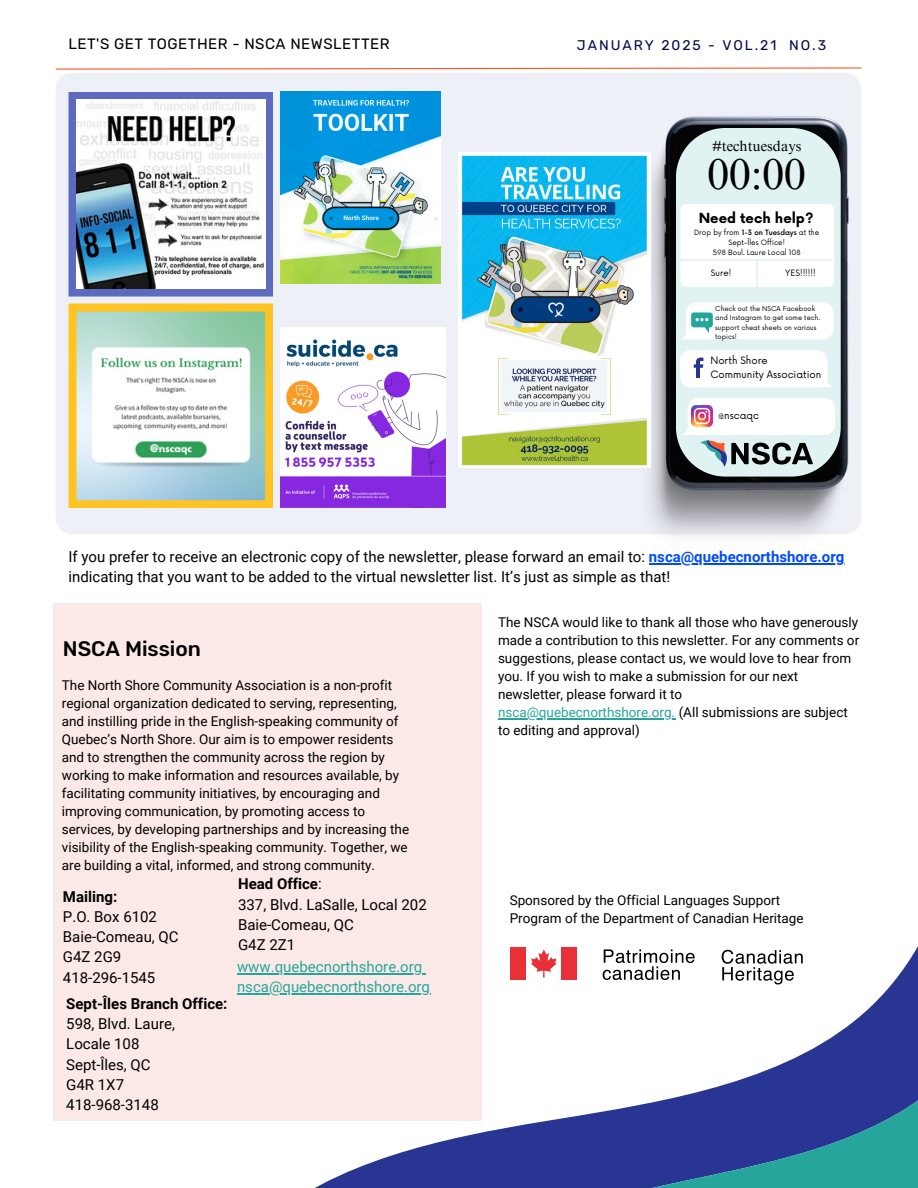
<style>
.page{position:relative;width:918px;height:1188px;background:#fff}
.page>*{position:absolute;margin:0;border:0;box-sizing:border-box;transform-origin:0 0}
.t1{font:43.2px "Times NRMT Pro";color:#000}
.t2{font:500 21px "Rubik";color:#000}
.t3{font:15px/20.2px "Roboto";color:#000}
.t4{font:15px "Roboto";color:#26a69a}
.t5{font:15px "Rubik";letter-spacing:.035em;color:#000}
.t6{font:14.7px "Times NRMT Pro";color:#000}
.t7{font:13.95px "Rubik";letter-spacing:.14em;color:#030950}
.t8{font:700 13.65px "Now";color:#000}
.t9{font:13.5px/18px "Roboto";color:#000}
.t10{font:9.9px "Now";color:#000}
.t11{font:8.55px "Now";color:#000}
.t12{font:7.05px/9.9px "Now";color:#000;text-align:center}
.t13{font:6.6px/9.3px "Now";color:#000}
.s1{font-weight:500}
.s2{font-weight:700;color:#004bff}
.s3{color:#26a69a}
.s4{font-weight:700}
</style>
<div class="page">
<svg style="left:55px;top:67px;width:807px;height:3px"></svg>
<svg style="left:315px;top:946px;width:603px;height:242px"></svg>
<svg style="left:365px;top:966px;width:553px;height:222px"></svg>
<div style="left:56px;top:73px;width:805px;height:461px;background:#e8eaf6;border-radius:17px"></div>
<div style="left:54px;top:604px;width:428px;height:517px;background:#fbe9e7"></div>
<hr style="left:237px;top:973px;width:185px;height:1px;background:#26a69a">
<hr style="left:237px;top:993px;width:193px;height:1px;background:#26a69a">
<svg style="left:69px;top:92px;width:204px;height:205px;background:#6c79c3"></svg>
<img style="left:77px;top:100px;width:188px;height:188px">
<svg style="left:69px;top:304px;width:204px;height:204px;background:#d0ddc1"></svg>
<img style="left:280px;top:92px;width:160px;height:191px">
<img style="left:638px;top:116px;width:211px;height:420px">
<svg style="left:676px;top:128px;width:165px;height:349px"></svg>
<div style="left:680px;top:204px;width:154px;height:83px;background:#fff"></div>
<svg style="left:680px;top:302px;width:154px;height:37px;background:#f1f9f8"></svg>
<svg style="left:682px;top:398px;width:153px;height:69px"></svg>
<svg style="left:680px;top:350px;width:154px;height:37px;background:#f9fafc"></svg>
<img style="left:280px;top:327px;width:166px;height:180px">
<img style="left:458px;top:153px;width:193px;height:315px">
<hr style="left:649px;top:563px;width:195px;height:1px;background:#004bff">
<hr style="left:498px;top:719px;width:177px;height:1px;background:#26a69a">
<h5 class="t5" style="left:69px;top:35px;width:323px">LET'S GET TOGETHER - NSCA NEWSLETTER</h5>
<h1 class="t7" style="left:577px;top:37px;width:251px">JANUARY 2025 - VOL.21 NO.3</h1>
<h4 class="t6" style="left:712px;top:141px;width:91px">#techtuesdays</h4>
<p class="t1" style="left:708px;top:158px;width:100px">00:00</p>
<p class="t8" style="left:699px;top:210px;width:117px">Need tech help?</p>
<p class="t12" style="left:694px;top:228px;width:127px">Drop by from <span class="s1">1-3 on Tuesdays</span> at the<br>Sept-Îles Office!</p>
<p class="t12" style="left:713px;top:248px;width:89px">598 Boul. Laure Local 108</p>
<p class="t11" style="left:711px;top:268px;width:22px">Sure!</p>
<p class="t11" style="left:785px;top:268px;width:32px">YES!!!!!!</p>
<p class="t13" style="left:715px;top:304px;width:106px">Check out the NSCA Facebook and Instagram to get some tech. support cheat sheets on various topics!</p>
<p class="t10" style="left:710px;top:355px;width:59px">North Shore</p>
<p class="t10" style="left:710px;top:369px;width:112px">Community Association</p>
<p class="t10" style="left:718px;top:410px;width:43px">@nscaqc</p>
<p class="t3" style="left:69px;top:547px;width:777px">If you prefer to receive an electronic copy of the newsletter, please forward an email to: <span class="s2">nsca@quebecnorthshore.org</span></p>
<p class="t3" style="left:69px;top:567px;width:603px">indicating that you want to be added to the virtual newsletter list. It’s just as simple as that!</p>
<p class="t9" style="left:498px;top:614px;width:363px">The NSCA would like to thank all those who have generously made a contribution to this newsletter. For any comments or suggestions, please contact us, we would love to hear from you. If you wish to make a submission for our next newsletter, please forward it to</p>
<p class="t9" style="left:498px;top:704px;width:351px"><span class="s3">nsca@quebecnorthshore.org.</span> (All submissions are subject to editing and approval)</p>
<h3 class="t2" style="left:63px;top:636px;width:140px">NSCA Mission</h3>
<h3 class="t9" style="left:62px;top:676px;width:349px">The North Shore Community Association is a non-profit regional organization dedicated to serving, representing, and instilling pride in the English-speaking community of Quebec’s North Shore. Our aim is to empower residents and to strengthen the community across the region by working to make information and resources available, by facilitating community initiatives, by encouraging and improving communication, by promoting access to services, by developing partnerships and by increasing the visibility of the English-speaking community. Together, we are building a vital, informed, and strong community.</h3>
<p class="t3" style="left:63px;top:886px;width:117px"><span class="s4">Mailing:<br></span>P.O. Box 6102<br>Baie-Comeau, QC<br>G4Z 2G9<br>418-296-1545</p>
<p class="t3" style="left:66px;top:994px;width:163px"><span class="s4">Sept-Îles Branch Office:<br></span>598, Blvd. Laure,<br>Locale 108<br>Sept-Îles, QC<br>G4R 1X7<br>418-968-3148</p>
<p class="t3" style="left:238px;top:874px;width:190px"><span class="s4">Head Office</span>:<br>337, Blvd. LaSalle, Local 202<br>Baie-Comeau, QC<br>G4Z 2Z1</p>
<p class="t9" style="left:510px;top:891px;width:295px">Sponsored by the Official Languages Support<br>Program of the Department of Canadian Heritage</p>
<p class="t4" style="left:237px;top:958px;width:187px">www.quebecnorthshore.org</p>
<p class="t4" style="left:237px;top:978px;width:195px">nsca@quebecnorthshore.org</p>
</div>
